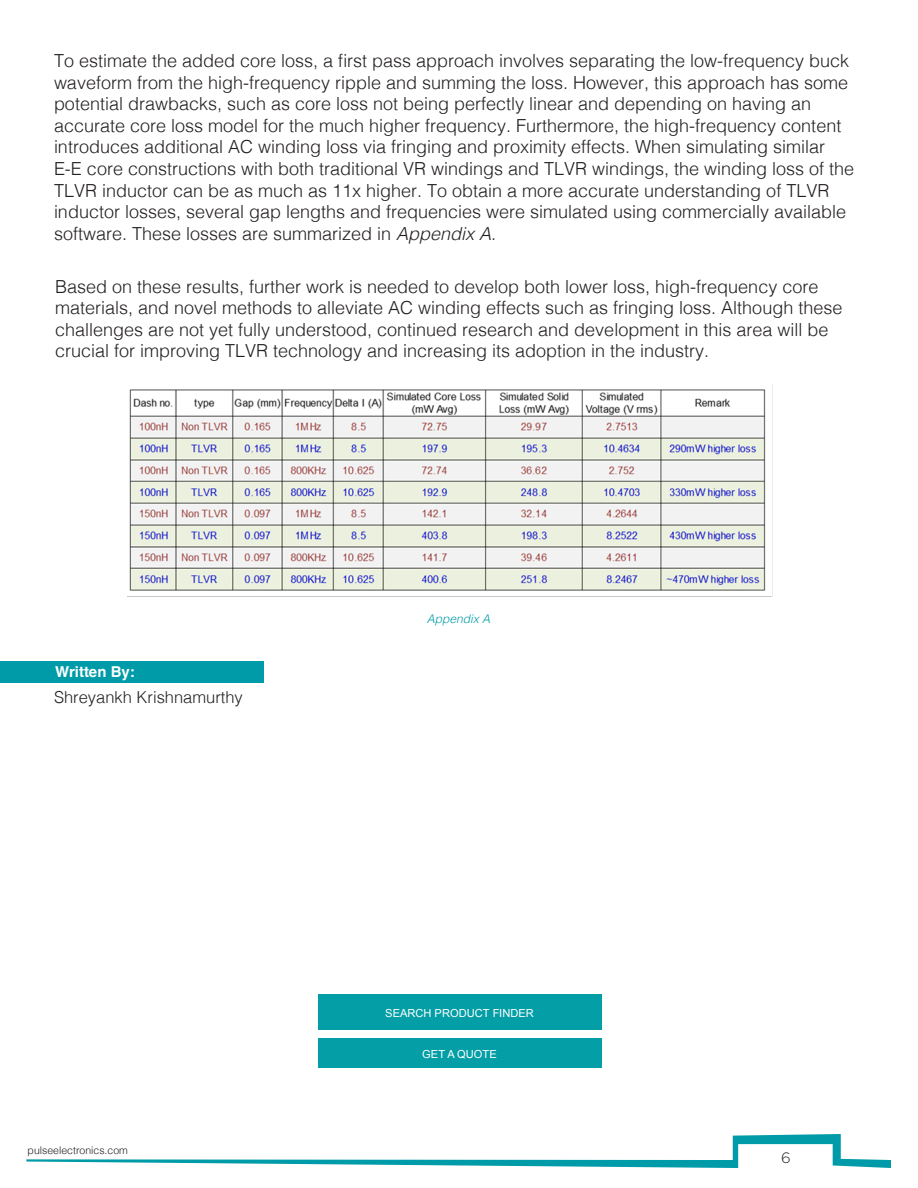
<style>
.page{position:relative;width:918px;height:1188px;background:#fff}
.page>*{position:absolute;margin:0;border:0;box-sizing:border-box;transform-origin:0 0}
.t1{font:300 18px/21.6px "Helvetica";color:#231f20}
.t2{font:300 16.5px "Helvetica";color:#231f20}
.t3{font:700 15px "Helvetica";color:#fff}
.t4{font:300 15px "Gotham";color:#231f20}
.t5{font:italic 300 12px "Helvetica";color:#009ba8}
.t6{font:11.1px "Arial";color:#fff}
.t7{font:300 10.5px "Helvetica";color:#231f20}
.s1{font-style:italic}
</style>
<div class="page">
<svg style="left:26px;top:1134px;width:865px;height:34px"></svg>
<div style="left:0;top:661px;width:263px;height:21px;background:#009ba8"></div>
<div style="left:318px;top:994px;width:283px;height:36px;background:#039ea6"></div>
<div style="left:318px;top:1038px;width:283px;height:30px;background:#039ea6"></div>
<img style="left:127px;top:389px;width:645px;height:208px">
<p class="t1" style="left:54px;top:48px;width:802px">To estimate the added core loss, a first pass approach involves separating the low-frequency buck waveform from the high-frequency ripple and summing the loss. However, this approach has some potential drawbacks, such as core loss not being perfectly linear and depending on having an accurate core loss model for the much higher frequency. Furthermore, the high-frequency content introduces additional AC winding loss via fringing and proximity effects. When simulating similar E-E core constructions with both traditional VR windings and TLVR windings, the winding loss of the TLVR inductor can be as much as 11x higher. To obtain a more accurate understanding of TLVR inductor losses, several gap lengths and frequencies were simulated using commercially available software. These losses are summarized in <span class="s1">Appendix A</span>.</p>
<p class="t1" style="left:55px;top:274px;width:789px">Based on these results, further work is needed to develop both lower loss, high-frequency core materials, and novel methods to alleviate AC winding effects such as fringing loss. Although these challenges are not yet fully understood, continued research and development in this area will be crucial for improving TLVR technology and increasing its adoption in the industry.</p>
<p class="t3" style="left:55px;top:663px;width:81px">Written By:</p>
<p class="t2" style="left:54px;top:683px;width:190px">Shreyankh Krishnamurthy</p>
<p class="t7" style="left:28px;top:1141px;width:102px">pulseelectronics.com</p>
<p class="t5" style="left:427px;top:608px;width:65px">Appendix A</p>
<p class="t6" style="left:385px;top:1005px;width:150px">SEARCH PRODUCT FINDER</p>
<p class="t6" style="left:422px;top:1047px;width:76px">GET A QUOTE</p>
<p class="t4" style="left:781px;top:1148px;width:11px">6</p>
</div>
